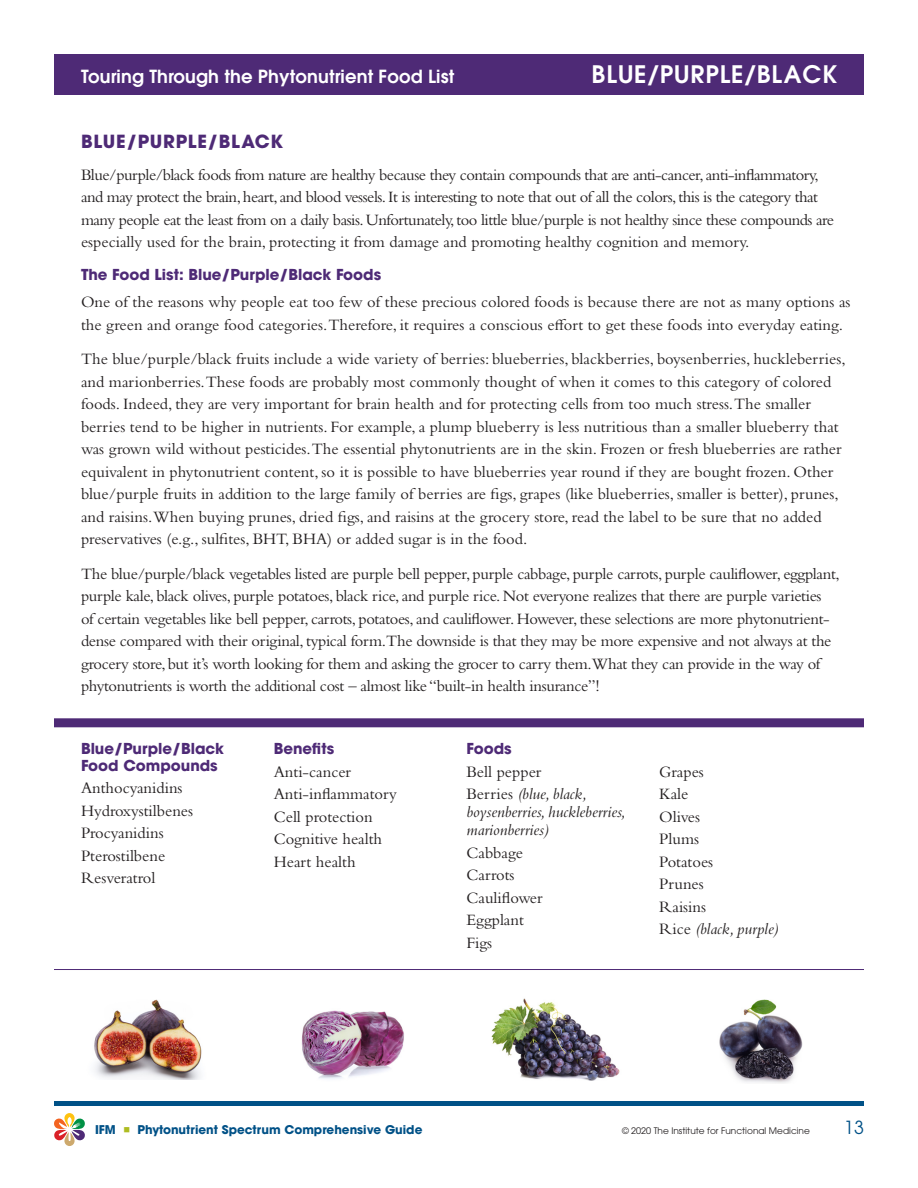
<style>
.page{position:relative;width:918px;height:1188px;background:#fff}
.page>*{position:absolute;margin:0;border:0;box-sizing:border-box;transform-origin:0 0}
.t1{font:600 24px "ITC Avant Garde Std";letter-spacing:.04em;color:#fff}
.t2{font:600 18px "ITC Avant Garde Std";letter-spacing:.01em;color:#fff}
.subhead_1{font:700 18px "ITC Avant Garde Std";letter-spacing:.04em;color:#4e2a76}
.t3{font:18px "ITC Avant Garde Std";color:#005187}
.Body{font:16.5px/22.5px "Bembo Std";color:#231f20}
.Body-2{font:16.5px/22.5px "Bembo Std";letter-spacing:-.02em;color:#231f20}
.Body-3{font:16.5px/22.5px "Bembo Std";letter-spacing:-.03em;color:#231f20}
.body_list{font:16.5px "Bembo Std";color:#231f20}
.body_list-2{font:italic 16.5px/18px "Bembo Std";color:#231f20}
.subhead_2{font:700 15px/16.5px "ITC Avant Garde Std";color:#4e2a76}
.t4{font:700 12px "ITC Avant Garde Std";color:#005187}
.t5{font:9px "ITC Avant Garde Std";color:#231f20}
.s1{font-style:normal}
.s2{color:#aebc21}
</style>
<div class="page">
<div style="left:54px;top:54px;width:810px;height:40px;background:#4e2a76"></div>
<div style="left:54px;top:1101px;width:810px;height:5px;background:#005187"></div>
<svg style="left:54px;top:1113px;width:31px;height:33px"></svg>
<hr style="left:54px;top:969px;width:810px;height:1px;background:#4e2a76">
<div style="left:54px;top:718px;width:810px;height:9px;background:#4e2a76"></div>
<img style="left:94px;top:999px;width:108px;height:81px">
<img style="left:301px;top:1010px;width:103px;height:69px">
<img style="left:491px;top:998px;width:129px;height:83px">
<img style="left:719px;top:1000px;width:84px;height:83px">
<p class="t2" style="left:81px;top:65px;width:375px">Touring Through the Phytonutrient Food List</p>
<h1 class="t1" style="left:592px;top:59px;width:247px">BLUE/PURPLE/BLACK</h1>
<p class="subhead_1" style="left:81px;top:130px;width:204px">BLUE/PURPLE/BLACK</p>
<p class="Body-3" style="left:81px;top:163px;width:755px">Blue/purple/black foods from nature are healthy because they contain compounds that are anti-cancer, anti-inflammatory, and may protect the brain, heart, and blood vessels. It is interesting to note that out of all the colors, this is the category that many people eat the least from on a daily basis. Unfortunately, too little blue/purple is not healthy since these compounds are especially used for the brain, protecting it from damage and promoting healthy cognition and memory.</p>
<p class="subhead_2" style="left:81px;top:266px;width:302px">The Food List: Blue/Purple/Black Foods</p>
<p class="Body" style="left:81px;top:291px;width:771px">One of the reasons why people eat too few of these precious colored foods is because there are not as many options as the green and orange food categories.Therefore, it requires a conscious effort to get these foods into everyday eating.</p>
<p class="Body" style="left:81px;top:348px;width:766px">The blue/purple/black fruits include a wide variety of berries: blueberries, blackberries, boysenberries, huckleberries, and marionberries.These foods are probably most commonly thought of when it comes to this category of colored foods. Indeed, they are very important for brain health and for protecting cells from too much stress.The smaller berries tend to be higher in nutrients. For example, a plump blueberry is less nutritious than a smaller blueberry that was grown wild without pesticides.The essential phytonutrients are in the skin. Frozen or fresh blueberries are rather equivalent in phytonutrient content, so it is possible to have blueberries year round if they are bought frozen. Other blue/purple fruits in addition to the large family of berries are figs, grapes (like blueberries, smaller is better), prunes, and raisins.When buying prunes, dried figs, and raisins at the grocery store, read the label to be sure that no added preservatives (e.g., sulfites, BHT, BHA) or added sugar is in the food.</p>
<p class="Body-2" style="left:81px;top:562px;width:760px">The blue/purple/black vegetables listed are purple bell pepper, purple cabbage, purple carrots, purple cauliflower, eggplant, purple kale, black olives, purple potatoes, black rice, and purple rice. Not everyone realizes that there are purple varieties<br>of certain vegetables like bell pepper, carrots, potatoes, and cauliflower. However, these selections are more phytonutrient&shy;dense compared with their original, typical form.The downside is that they may be more expensive and not always at the grocery store, but it’s worth looking for them and asking the grocer to carry them.What they can provide in the way of phytonutrients is worth the additional cost – almost like “built-in health insurance”!</p>
<p class="subhead_2" style="left:81px;top:741px;width:145px">Blue/Purple/Black<br>Food Compounds</p>
<p class="body_list" style="left:81px;top:779px;width:103px">Anthocyanidins</p>
<p class="body_list" style="left:81px;top:801px;width:114px">Hydroxystilbenes</p>
<p class="body_list" style="left:81px;top:824px;width:84px">Procyanidins</p>
<p class="body_list" style="left:81px;top:846px;width:86px">Pterostilbene</p>
<p class="body_list" style="left:81px;top:869px;width:76px">Resveratrol</p>
<p class="subhead_2" style="left:274px;top:741px;width:62px">Benefits</p>
<p class="body_list" style="left:274px;top:762px;width:79px">Anti-cancer</p>
<p class="body_list" style="left:274px;top:785px;width:125px">Anti-inflammatory</p>
<p class="body_list" style="left:274px;top:807px;width:100px">Cell protection</p>
<p class="body_list" style="left:274px;top:830px;width:110px">Cognitive health</p>
<p class="body_list" style="left:274px;top:852px;width:83px">Heart health</p>
<p class="subhead_2" style="left:466px;top:741px;width:47px">Foods</p>
<p class="body_list" style="left:466px;top:762px;width:76px">Bell pepper</p>
<p class="body_list-2" style="left:466px;top:785px;width:161px"><span class="s1">Berries</span> (blue, black, boysenberries, huckleberries, marionberries)</p>
<p class="body_list" style="left:466px;top:843px;width:58px">Cabbage</p>
<p class="body_list" style="left:466px;top:866px;width:50px">Carrots</p>
<p class="body_list" style="left:466px;top:888px;width:78px">Cauliflower</p>
<p class="body_list" style="left:466px;top:911px;width:59px">Eggplant</p>
<p class="body_list" style="left:466px;top:933px;width:27px">Figs</p>
<p class="body_list" style="left:659px;top:762px;width:46px">Grapes</p>
<p class="body_list" style="left:659px;top:785px;width:31px">Kale</p>
<p class="body_list" style="left:659px;top:807px;width:42px">Olives</p>
<p class="body_list" style="left:659px;top:830px;width:41px">Plums</p>
<p class="body_list" style="left:659px;top:852px;width:56px">Potatoes</p>
<p class="body_list" style="left:659px;top:875px;width:46px">Prunes</p>
<p class="body_list" style="left:659px;top:897px;width:48px">Raisins</p>
<p class="body_list-2" style="left:659px;top:920px;width:121px"><span class="s1">Rice</span> (black, purple)</p>
<p class="t4" style="left:95px;top:1122px;width:329px">IFM <span class="s2">■</span> Phytonutrient Spectrum Comprehensive Guide</p>
<p class="t5" style="left:622px;top:1125px;width:189px">© 2020 The Institute for Functional Medicine</p>
<p class="t3" style="left:844px;top:1116px;width:21px">13</p>
</div>
